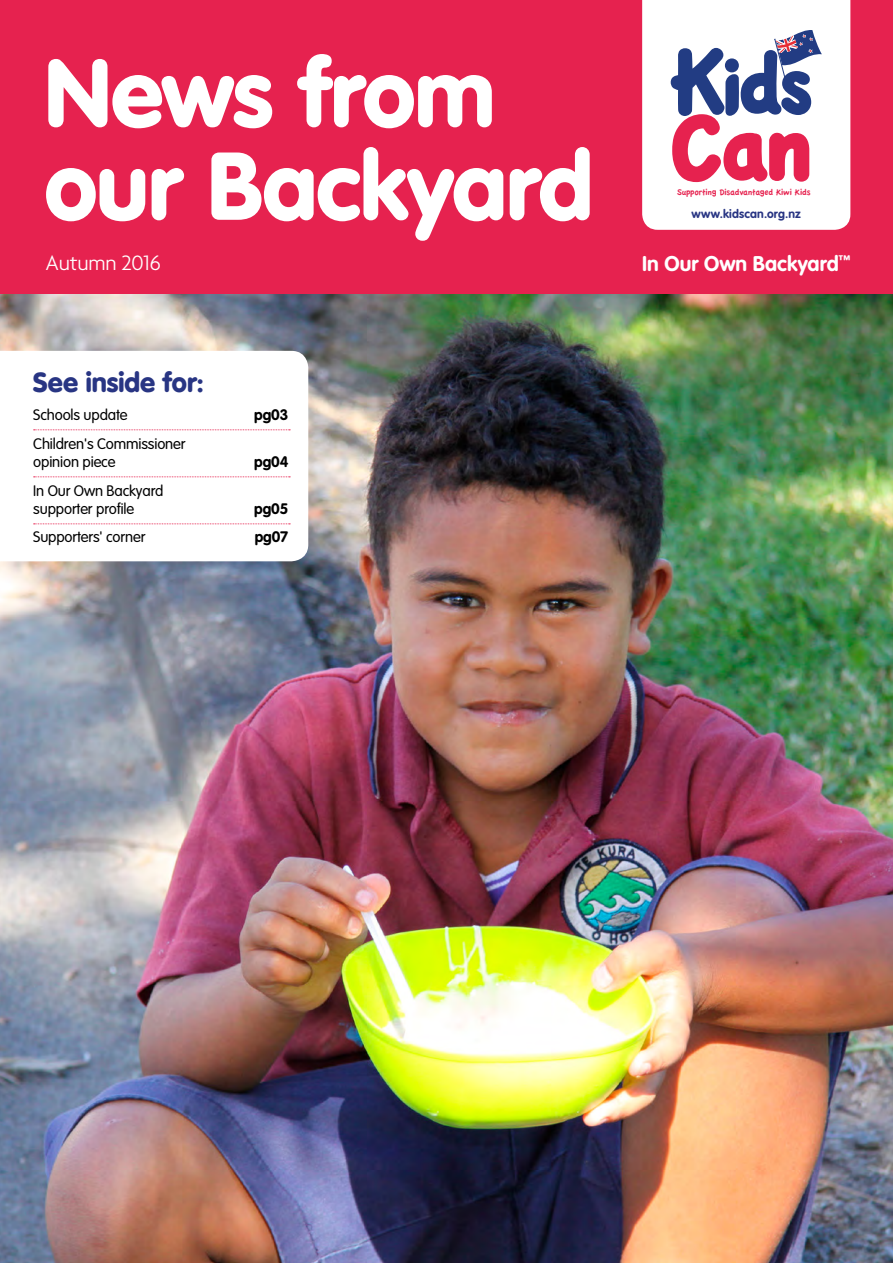
<style>
.page{position:relative;width:893px;height:1263px;background:#fff}
.page>*{position:absolute;margin:0;border:0;box-sizing:border-box;transform-origin:0 0}
.t1{font:900 94.5px/93px "VAG Rounded";letter-spacing:-.005em;color:#fff}
.t2{font:900 27.15px "VAG Rounded";color:#283583}
.t3{font:300 22.5px "Agenda";letter-spacing:-.01em;color:#fff}
.t4{font:700 21px "VAG Rounded";letter-spacing:.005em;color:#fff}
.t5{font:300 15px/18px "VAG Rounded";letter-spacing:-.01em;color:#000}
.t6{font:700 15px "VAG Rounded";letter-spacing:-.01em;color:#000}
.t7{font:700 12px "VAG Rounded";letter-spacing:.015em;color:#283583}
.t8{font:9.3px "Apple Casual";letter-spacing:-.04em;color:#e6224f}
</style>
<div class="page">
<img style="left:0;top:293px;width:893px;height:970px">
<div style="left:0;top:0;width:893px;height:293px;background:#e6224f"></div>
<svg style="left:0;top:351px;width:308px;height:210px"></svg>
<div style="left:642px;top:0;width:208px;height:230px;background:#fff"></div>
<svg style="left:671px;top:30px;width:151px;height:152px"></svg>
<svg style="left:34px;top:429px;width:256px;height:1px"></svg>
<svg style="left:34px;top:476px;width:256px;height:1px"></svg>
<svg style="left:34px;top:523px;width:256px;height:1px"></svg>
<h1 class="t1" style="left:45px;top:46px;width:550px">News from our Backyard</h1>
<p class="t8" style="left:677px;top:187px;width:135px">Supporting Disadvantaged Kiwi Kids</p>
<p class="t7" style="left:692px;top:207px;width:111px">www.kidscan.org.nz</p>
<h3 class="t3" style="left:46px;top:250px;width:117px">Autumn 2016</h3>
<h3 class="t4" style="left:642px;top:251px;width:210px">In Our Own Backyard<sup>™</sup></h3>
<h2 class="t2" style="left:33px;top:366px;width:172px">See inside for:</h2>
<p class="t5" style="left:33px;top:406px;width:96px">Schools update</p>
<p class="t6" style="left:254px;top:406px;width:35px">pg03</p>
<p class="t5" style="left:33px;top:435px;width:154px">Children's Commissioner opinion piece</p>
<p class="t6" style="left:254px;top:453px;width:35px">pg04</p>
<p class="t5" style="left:33px;top:481px;width:132px">In Our Own Backyard supporter profile</p>
<p class="t6" style="left:254px;top:499px;width:35px">pg05</p>
<p class="t5" style="left:33px;top:528px;width:114px">Supporters' corner</p>
<p class="t6" style="left:255px;top:528px;width:35px">pg07</p>
</div>
